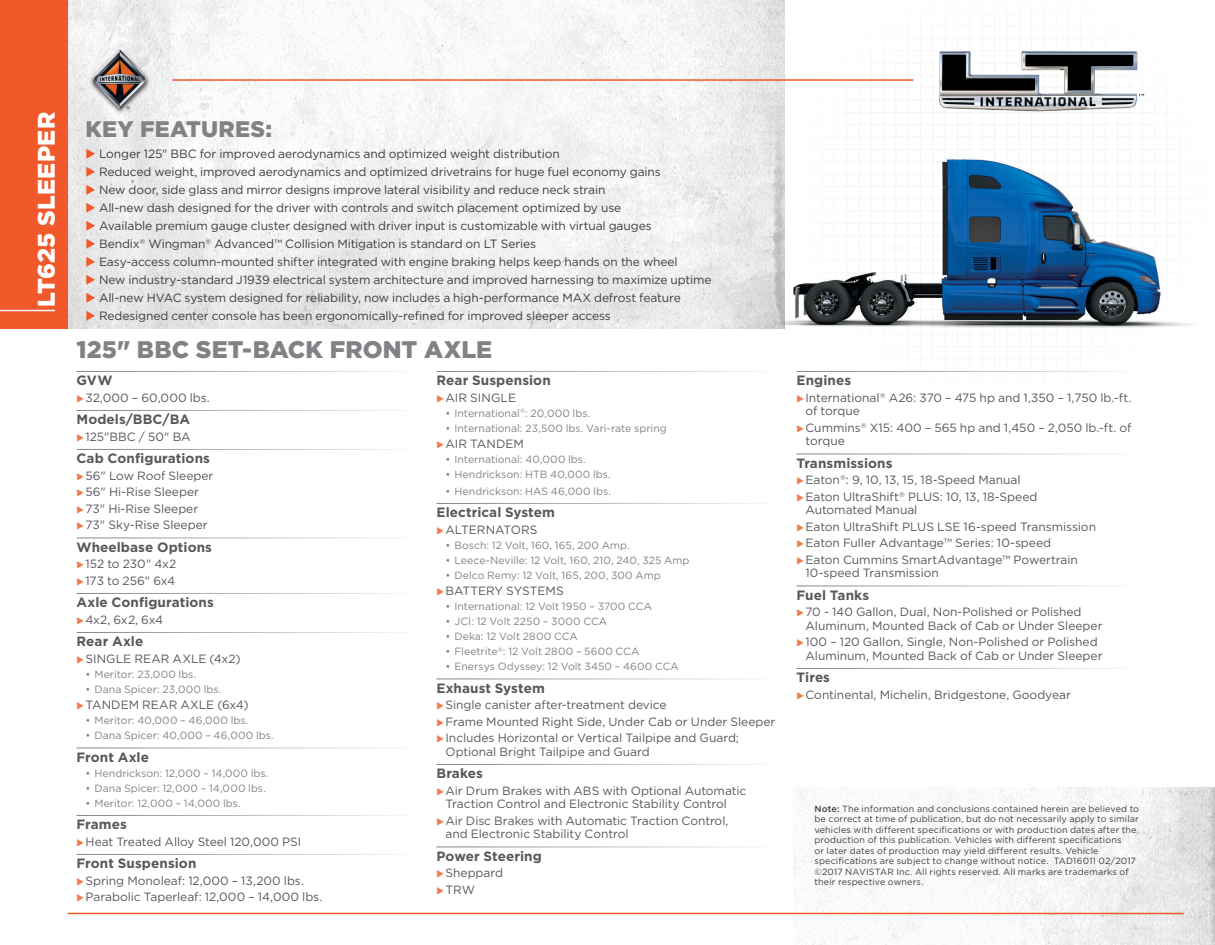
<style>
.page{position:relative;width:1215px;height:945px;background:#fff}
.page>*{position:absolute;margin:0;border:0;box-sizing:border-box;transform-origin:0 0}
.t1{font:900 24px "Gotham";letter-spacing:.005em;color:#808285}
.t2{font:900 24px "Gotham";letter-spacing:.005em;color:#fff}
.t3{font:900 22.5px "Gotham";letter-spacing:.015em;color:#808285}
.t4{font:700 13.5px "Gotham";letter-spacing:.005em;color:#57585a}
.t5{font:12px/13.5px "Gotham";letter-spacing:-.005em;color:#57585a}
.t6{font:12px "Gotham";letter-spacing:-.01em;color:#3e3e3f}
.t7{font:12px "Gotham";letter-spacing:-.025em;color:#57585a}
.t8{font:10.5px "Gotham";color:#808285}
.t9{font:9px/10.5px "Gotham";letter-spacing:.015em;color:#3e3e3f}
.s1{color:#f1592a}
.s2{color:#f47b4d}
.s3{font-weight:500}
</style>
<div class="page">
<img style="left:794px;top:788px;width:421px;height:157px">
<img style="left:68px;top:0;width:716px;height:328px">
<div style="left:0;top:0;width:68px;height:328px;background:#f1592a"></div>
<hr style="left:0;top:310px;width:55px;height:1px;background:#fff">
<img style="left:774px;top:149px;width:422px;height:180px">
<hr style="left:68px;top:913px;width:1116px;height:1px;background:#f1592a">
<div style="left:89px;top:49px;width:62px;height:66px;background:#231f20;opacity:.75"></div>
<img style="left:93px;top:50px;width:55px;height:59px">
<hr style="left:172px;top:79px;width:742px;height:2px;background:#f1592a">
<img style="left:939px;top:51px;width:206px;height:63px">
<h1 class="t2" style="left:33px;top:307px;width:196px;rotate:-90deg">LT625 SLEEPER</h1>
<h2 class="t3" style="left:86px;top:116px;width:188px">KEY FEATURES:</h2>
<p class="t6" style="left:86px;top:147px;width:476px"><span class="s1">◆</span> Longer 125" BBC for improved aerodynamics and optimized weight distribution</p>
<p class="t6" style="left:86px;top:165px;width:577px"><span class="s1">◆</span> Reduced weight, improved aerodynamics and optimized drivetrains for huge fuel economy gains</p>
<p class="t6" style="left:86px;top:183px;width:522px"><span class="s1">◆</span> New door, side glass and mirror designs improve lateral visibility and reduce neck strain</p>
<p class="t6" style="left:86px;top:201px;width:537px"><span class="s1">◆</span> All-new dash designed for the driver with controls and switch placement optimized by use</p>
<p class="t6" style="left:86px;top:219px;width:568px"><span class="s1">◆</span> Available premium gauge cluster designed with driver input is customizable with virtual gauges</p>
<p class="t6" style="left:86px;top:237px;width:452px"><span class="s1">◆</span> Bendix<sup>®</sup> Wingman<sup>®</sup> Advanced™ Collision Mitigation is standard on LT Series</p>
<p class="t6" style="left:86px;top:255px;width:594px"><span class="s1">◆</span> Easy-access column-mounted shifter integrated with engine braking helps keep hands on the wheel</p>
<p class="t6" style="left:86px;top:273px;width:628px"><span class="s1">◆</span> New industry-standard J1939 electrical system architecture and improved harnessing to maximize uptime</p>
<p class="t6" style="left:86px;top:291px;width:597px"><span class="s1">◆</span> All-new HVAC system designed for reliability, now includes a high-performance MAX defrost feature</p>
<p class="t6" style="left:86px;top:309px;width:527px"><span class="s1">◆</span> Redesigned center console has been ergonomically-refined for improved sleeper access</p>
<h1 class="t1" style="left:76px;top:336px;width:417px">125" BBC SET-BACK FRONT AXLE</h1>
<p class="t4" style="left:76px;top:373px;width:38px">GVW</p>
<p class="t5" style="left:77px;top:391px;width:135px"><span class="s2">◆</span>32,000 – 60,000 lbs.</p>
<p class="t4" style="left:76px;top:412px;width:115px">Models/BBC/BA</p>
<p class="t5" style="left:77px;top:430px;width:116px"><span class="s2">◆</span>125"BBC / 50" BA</p>
<p class="t4" style="left:76px;top:451px;width:135px">Cab Configurations</p>
<p class="t5" style="left:77px;top:469px;width:139px"><span class="s2">◆</span>56" Low Roof Sleeper</p>
<p class="t5" style="left:77px;top:485px;width:124px"><span class="s2">◆</span>56" Hi-Rise Sleeper</p>
<p class="t5" style="left:77px;top:502px;width:123px"><span class="s2">◆</span>73" Hi-Rise Sleeper</p>
<p class="t5" style="left:77px;top:518px;width:133px"><span class="s2">◆</span>73" Sky-Rise Sleeper</p>
<p class="t4" style="left:76px;top:539px;width:137px">Wheelbase Options</p>
<p class="t5" style="left:77px;top:557px;width:101px"><span class="s2">◆</span>152 to 230" 4x2</p>
<p class="t5" style="left:77px;top:574px;width:100px"><span class="s2">◆</span>173 to 256" 6x4</p>
<p class="t4" style="left:76px;top:595px;width:139px">Axle Configurations</p>
<p class="t7" style="left:77px;top:613px;width:88px"><span class="s2">◆</span>4x2, 6x2, 6x4</p>
<p class="t4" style="left:76px;top:634px;width:68px">Rear Axle</p>
<p class="t5" style="left:77px;top:652px;width:166px"><span class="s2">◆</span>SINGLE REAR AXLE (4x2)</p>
<p class="t8" style="left:86px;top:668px;width:112px">• Meritor: 23,000 lbs.</p>
<p class="t8" style="left:86px;top:683px;width:137px">• Dana Spicer: 23,000 lbs.</p>
<p class="t5" style="left:77px;top:698px;width:174px"><span class="s2">◆</span>TANDEM REAR AXLE (6x4)</p>
<p class="t8" style="left:86px;top:715px;width:165px">• Meritor: 40,000 – 46,000 lbs.</p>
<p class="t8" style="left:86px;top:730px;width:190px">• Dana Spicer: 40,000 – 46,000 lbs.</p>
<p class="t4" style="left:76px;top:749px;width:74px">Front Axle</p>
<p class="t8" style="left:86px;top:767px;width:185px">• Hendrickson: 12,000 – 14,000 lbs.</p>
<p class="t8" style="left:86px;top:782px;width:182px">• Dana Spicer: 12,000 – 14,000 lbs.</p>
<p class="t8" style="left:86px;top:797px;width:157px">• Meritor: 12,000 – 14,000 lbs.</p>
<p class="t4" style="left:76px;top:817px;width:52px">Frames</p>
<p class="t5" style="left:77px;top:835px;width:226px"><span class="s2">◆</span>Heat Treated Alloy Steel 120,000 PSI</p>
<p class="t4" style="left:76px;top:856px;width:121px">Front Suspension</p>
<p class="t5" style="left:77px;top:874px;width:229px"><span class="s2">◆</span>Spring Monoleaf: 12,000 – 13,200 lbs.</p>
<p class="t5" style="left:77px;top:890px;width:247px"><span class="s2">◆</span>Parabolic Taperleaf: 12,000 – 14,000 lbs.</p>
<p class="t4" style="left:436px;top:373px;width:116px">Rear Suspension</p>
<p class="t5" style="left:437px;top:391px;width:81px"><span class="s2">◆</span>AIR SINGLE</p>
<p class="t8" style="left:446px;top:407px;width:146px">• International<sup>®</sup>: 20,000 lbs.</p>
<p class="t8" style="left:446px;top:422px;width:223px">• International: 23,500 lbs. Vari-rate spring</p>
<p class="t5" style="left:437px;top:437px;width:89px"><span class="s2">◆</span>AIR TANDEM</p>
<p class="t8" style="left:446px;top:454px;width:142px">• International: 40,000 lbs.</p>
<p class="t8" style="left:446px;top:469px;width:167px">• Hendrickson: HTB 40,000 lbs.</p>
<p class="t8" style="left:446px;top:485px;width:167px">• Hendrickson: HAS 46,000 lbs.</p>
<p class="t4" style="left:436px;top:505px;width:120px">Electrical System</p>
<p class="t5" style="left:437px;top:523px;width:102px"><span class="s2">◆</span>ALTERNATORS</p>
<p class="t8" style="left:446px;top:539px;width:186px">• Bosch: 12 Volt, 160, 165, 200 Amp.</p>
<p class="t8" style="left:446px;top:554px;width:246px">• Leece-Neville: 12 Volt, 160, 210, 240, 325 Amp</p>
<p class="t8" style="left:446px;top:569px;width:217px">• Delco Remy: 12 Volt, 165, 200, 300 Amp</p>
<p class="t5" style="left:437px;top:584px;width:129px"><span class="s2">◆</span>BATTERY SYSTEMS</p>
<p class="t8" style="left:446px;top:601px;width:208px">• International: 12 Volt 1950 – 3700 CCA</p>
<p class="t8" style="left:446px;top:616px;width:163px">• JCI: 12 Volt 2250 – 3000 CCA</p>
<p class="t8" style="left:446px;top:631px;width:134px">• Deka: 12 Volt 2800 CCA</p>
<p class="t8" style="left:446px;top:646px;width:195px">• Fleetrite<sup>®</sup>: 12 Volt 2800 – 5600 CCA</p>
<p class="t8" style="left:445px;top:661px;width:235px">• Enersys Odyssey: 12 Volt 3450 – 4600 CCA</p>
<p class="t4" style="left:436px;top:680px;width:110px">Exhaust System</p>
<p class="t5" style="left:437px;top:698px;width:232px"><span class="s2">◆</span>Single canister after-treatment device</p>
<p class="t5" style="left:437px;top:715px;width:340px"><span class="s2">◆</span>Frame Mounted Right Side, Under Cab or Under Sleeper</p>
<p class="t5" style="left:446px;top:731px;width:295px;text-indent:-9px"><span class="s2">◆</span>Includes Horizontal or Vertical Tailpipe and Guard;<br>Optional Bright Tailpipe and Guard</p>
<p class="t4" style="left:436px;top:766px;width:48px">Brakes</p>
<p class="t5" style="left:446px;top:784px;width:302px;text-indent:-9px"><span class="s2">◆</span>Air Drum Brakes with ABS with Optional Automatic<br>Traction Control and Electronic Stability Control</p>
<p class="t5" style="left:446px;top:814px;width:284px;text-indent:-9px"><span class="s2">◆</span>Air Disc Brakes with Automatic Traction Control, and Electronic Stability Control</p>
<p class="t4" style="left:436px;top:848px;width:107px">Power Steering</p>
<p class="t5" style="left:437px;top:866px;width:68px"><span class="s2">◆</span>Sheppard</p>
<p class="t5" style="left:437px;top:883px;width:40px"><span class="s2">◆</span>TRW</p>
<p class="t4" style="left:796px;top:373px;width:56px">Engines</p>
<p class="t5" style="left:805px;top:391px;width:327px;text-indent:-9px"><span class="s2">◆</span>International<sup>®</sup> A26: 370 – 475 hp and 1,350 – 1,750 lb.-ft. of torque</p>
<p class="t5" style="left:805px;top:421px;width:328px;text-indent:-9px"><span class="s2">◆</span>Cummins<sup>®</sup> X15: 400 – 565 hp and 1,450 – 2,050 lb.-ft. of torque</p>
<p class="t4" style="left:796px;top:455px;width:98px">Transmissions</p>
<p class="t5" style="left:797px;top:473px;width:226px"><span class="s2">◆</span>Eaton<sup>®</sup>: 9, 10, 13, 15, 18-Speed Manual</p>
<p class="t5" style="left:806px;top:490px;width:233px;text-indent:-9px"><span class="s2">◆</span>Eaton UltraShift<sup>®</sup> PLUS: 10, 13, 18-Speed<br>Automated Manual</p>
<p class="t5" style="left:797px;top:520px;width:301px"><span class="s2">◆</span>Eaton UltraShift PLUS LSE 16-speed Transmission</p>
<p class="t5" style="left:797px;top:536px;width:256px"><span class="s2">◆</span>Eaton Fuller Advantage™ Series: 10-speed</p>
<p class="t5" style="left:806px;top:553px;width:274px;text-indent:-9px"><span class="s2">◆</span>Eaton Cummins SmartAdvantage™ Powertrain<br>10-speed Transmission</p>
<p class="t4" style="left:796px;top:587px;width:74px">Fuel Tanks</p>
<p class="t5" style="left:806px;top:605px;width:299px;text-indent:-9px"><span class="s2">◆</span>70 - 140 Gallon, Dual, Non-Polished or Polished<br>Aluminum, Mounted Back of Cab or Under Sleeper</p>
<p class="t5" style="left:806px;top:635px;width:299px;text-indent:-9px"><span class="s2">◆</span>100 – 120 Gallon, Single, Non-Polished or Polished<br>Aluminum, Mounted Back of Cab or Under Sleeper</p>
<p class="t4" style="left:796px;top:670px;width:35px">Tires</p>
<p class="t5" style="left:797px;top:688px;width:276px"><span class="s2">◆</span>Continental, Michelin, Bridgestone, Goodyear</p>
<p class="t9" style="left:814px;top:803px;width:326px"><span class="s3">Note:</span> The information and conclusions contained herein are believed to be correct at time of publication, but do not necessarily apply to similar vehicles with different specifications or with production dates after the production of this publication. Vehicles with different specifications<br>or later dates of production may yield different results. Vehicle specifications are subject to change without notice. TAD16011 02/2017 ©2017 NAVISTAR Inc. All rights reserved. All marks are trademarks of their respective owners.</p>
</div>
